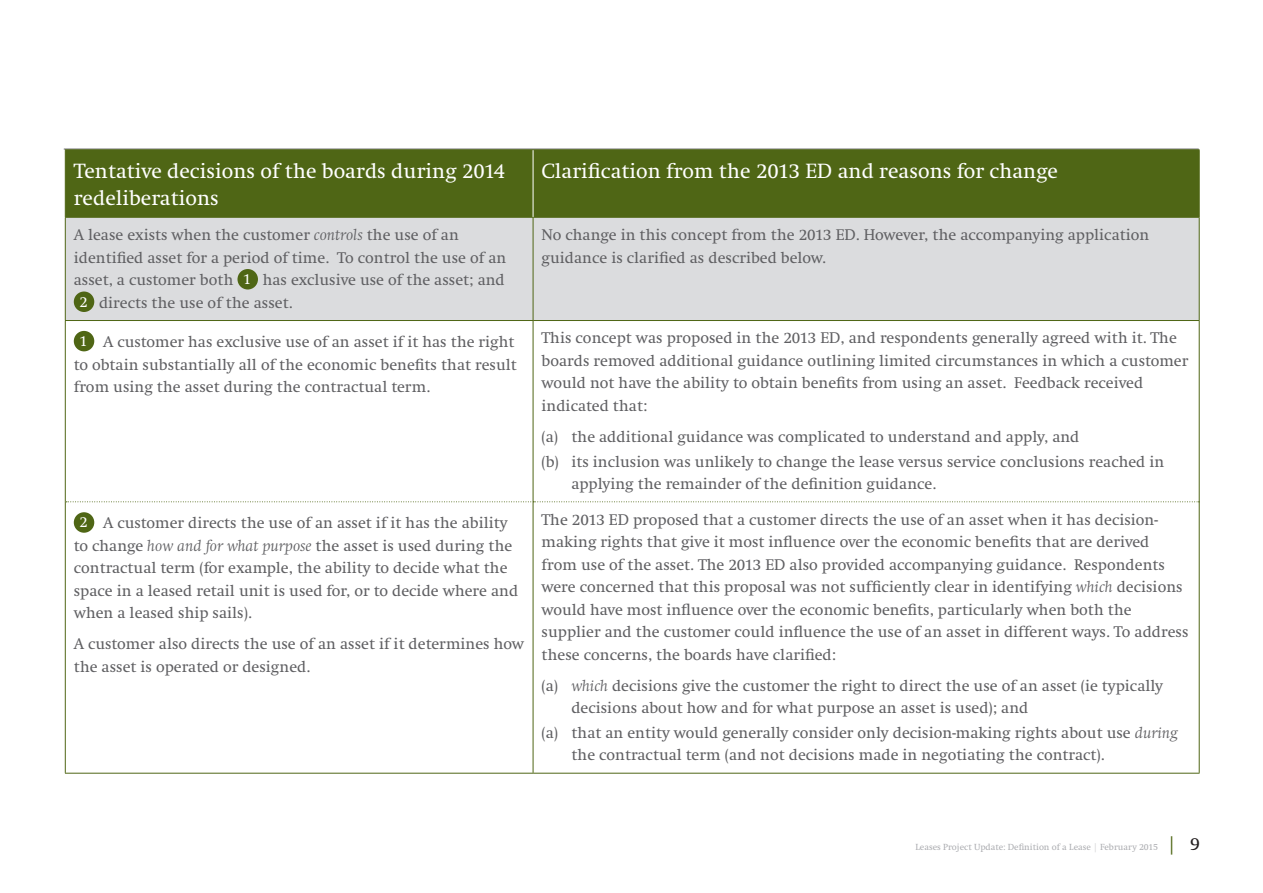
<style>
.page{position:relative;width:1263px;height:893px;background:#fff}
.page>*{position:absolute;margin:0;border:0;box-sizing:border-box;transform-origin:0 0}
._14PT_WHITEOUT_TEXT{font:21px/27px "Swift LT Pro";color:#fff}
.BODY_COPY_10_5PT{font:15.75px/22.5px "Swift LT Pro";color:#5f5f62}
.t1{font:15px "Swift LT Pro";color:#fff}
.t2{font:9px "Swift LT Pro";color:#abacb0}
.s1{font-style:italic}
.s2{color:#d3d4d6}
.s3{font-size:18px;color:#4f6615}
.s4{font-size:18px;color:#231f20}
</style>
<div class="page">
<hr style="left:64px;top:149px;width:1135px;height:1px;background:#5f5f62">
<div style="left:66px;top:150px;width:1133px;height:67px;background:#4f6615"></div>
<div style="left:66px;top:218px;width:1133px;height:102px;background:#dbdcde"></div>
<hr style="left:65px;top:149px;width:468px;height:1px;background:#4f6615">
<hr style="left:65px;top:150px;width:1px;height:67px;background:#4f6615">
<hr style="left:533px;top:149px;width:666px;height:1px;background:#4f6615">
<hr style="left:1199px;top:150px;width:1px;height:67px;background:#4f6615">
<hr style="left:65px;top:217px;width:468px;height:1px;background:#4f6615">
<hr style="left:65px;top:218px;width:1px;height:102px;background:#4f6615">
<hr style="left:533px;top:217px;width:666px;height:1px;background:#4f6615">
<hr style="left:533px;top:218px;width:1px;height:102px;background:#4f6615">
<hr style="left:1199px;top:218px;width:1px;height:102px;background:#4f6615">
<hr style="left:65px;top:320px;width:468px;height:1px;background:#4f6615">
<hr style="left:65px;top:321px;width:1px;height:181px;background:#4f6615">
<hr style="left:533px;top:320px;width:666px;height:1px;background:#4f6615">
<hr style="left:533px;top:321px;width:1px;height:180px;background:#4f6615">
<hr style="left:1199px;top:321px;width:1px;height:181px;background:#4f6615">
<hr style="left:65px;top:502px;width:1px;height:271px;background:#4f6615">
<hr style="left:533px;top:502px;width:1px;height:271px;background:#4f6615">
<hr style="left:1199px;top:502px;width:1px;height:271px;background:#4f6615">
<hr style="left:65px;top:773px;width:468px;height:1px;background:#4f6615">
<hr style="left:533px;top:773px;width:666px;height:1px;background:#4f6615">
<svg style="left:66px;top:501px;width:1133px;height:1px"></svg>
<hr style="left:533px;top:150px;width:1px;height:67px;background:#fff">
<div style="left:237px;top:269px;width:21px;height:20px;background:#4f6615;border-radius:50%"></div>
<div style="left:74px;top:291px;width:20px;height:21px;background:#4f6615;border-radius:50%"></div>
<div style="left:74px;top:331px;width:20px;height:20px;background:#4f6615;border-radius:50%"></div>
<div style="left:74px;top:512px;width:20px;height:21px;background:#4f6615;border-radius:50%"></div>
<p class="_14PT_WHITEOUT_TEXT" style="left:74px;top:157px;width:433px">Tentative decisions of the boards during 2014 redeliberations</p>
<p class="_14PT_WHITEOUT_TEXT" style="left:542px;top:157px;width:518px">Clarification from the 2013 ED and reasons for change</p>
<p class="BODY_COPY_10_5PT" style="left:74px;top:224px;width:434px">A lease exists when the customer <span class="s1">controls</span> the use of an identified asset for a period of time. To control the use of an asset, a customer both</p>
<p class="BODY_COPY_10_5PT" style="left:542px;top:224px;width:609px">No change in this concept from the 2013 ED. However, the accompanying application guidance is clarified as described below.</p>
<p class="t1" style="left:243px;top:270px;width:10px">1</p>
<p class="BODY_COPY_10_5PT" style="left:263px;top:269px;width:244px">has exclusive use of the asset; and</p>
<p class="t1" style="left:80px;top:293px;width:10px">2</p>
<p class="BODY_COPY_10_5PT" style="left:99px;top:291px;width:195px">directs the use of the asset.</p>
<p class="BODY_COPY_10_5PT" style="left:74px;top:331px;width:445px;text-indent:29px">A customer has exclusive use of an asset if it has the right to obtain substantially all of the economic benefits that result from using the asset during the contractual term.</p>
<p class="BODY_COPY_10_5PT" style="left:542px;top:327px;width:648px">This concept was proposed in the 2013 ED, and respondents generally agreed with it. The boards removed additional guidance outlining limited circumstances in which a customer would not have the ability to obtain benefits from using an asset. Feedback received indicated that:</p>
<p class="BODY_COPY_10_5PT" style="left:542px;top:425px;width:539px">(a) the additional guidance was complicated to understand and apply, and</p>
<p class="BODY_COPY_10_5PT" style="left:571px;top:450px;width:594px;text-indent:-30px">(b) its inclusion was unlikely to change the lease versus service conclusions reached in applying the remainder of the definition guidance.</p>
<p class="t1" style="left:80px;top:514px;width:10px">2</p>
<p class="t1" style="left:80px;top:332px;width:10px">1</p>
<p class="BODY_COPY_10_5PT" style="left:542px;top:508px;width:648px">The 2013 ED proposed that a customer directs the use of an asset when it has decision&shy;making rights that give it most influence over the economic benefits that are derived from use of the asset. The 2013 ED also provided accompanying guidance. Respondents were concerned that this proposal was not sufficiently clear in identifying <span class="s1">which</span> decisions would have most influence over the economic benefits, particularly when both the supplier and the customer could influence the use of an asset in different ways. To address these concerns, the boards have clarified:</p>
<p class="BODY_COPY_10_5PT" style="left:571px;top:674px;width:593px;text-indent:-30px">(a) <span class="s1">which</span> decisions give the customer the right to direct the use of an asset (ie typically decisions about how and for what purpose an asset is used); and</p>
<p class="BODY_COPY_10_5PT" style="left:571px;top:721px;width:608px;text-indent:-30px">(a) that an entity would generally consider only decision-making rights about use <span class="s1">during </span>the contractual term (and not decisions made in negotiating the contract).</p>
<p class="BODY_COPY_10_5PT" style="left:74px;top:512px;width:446px;text-indent:29px">A customer directs the use of an asset if it has the ability to change <span class="s1">how and for what purpose</span> the asset is used during the contractual term (for example, the ability to decide what the space in a leased retail unit is used for, or to decide where and when a leased ship sails).</p>
<p class="BODY_COPY_10_5PT" style="left:74px;top:633px;width:452px">A customer also directs the use of an asset if it determines how the asset is operated or designed.</p>
<p class="t2" style="left:915px;top:842px;width:286px">Leases Project Update: Definition of a Lease <span class="s2">|</span> February 2015 <span class="s3">|</span> <span class="s4">9</span></p>
</div>
